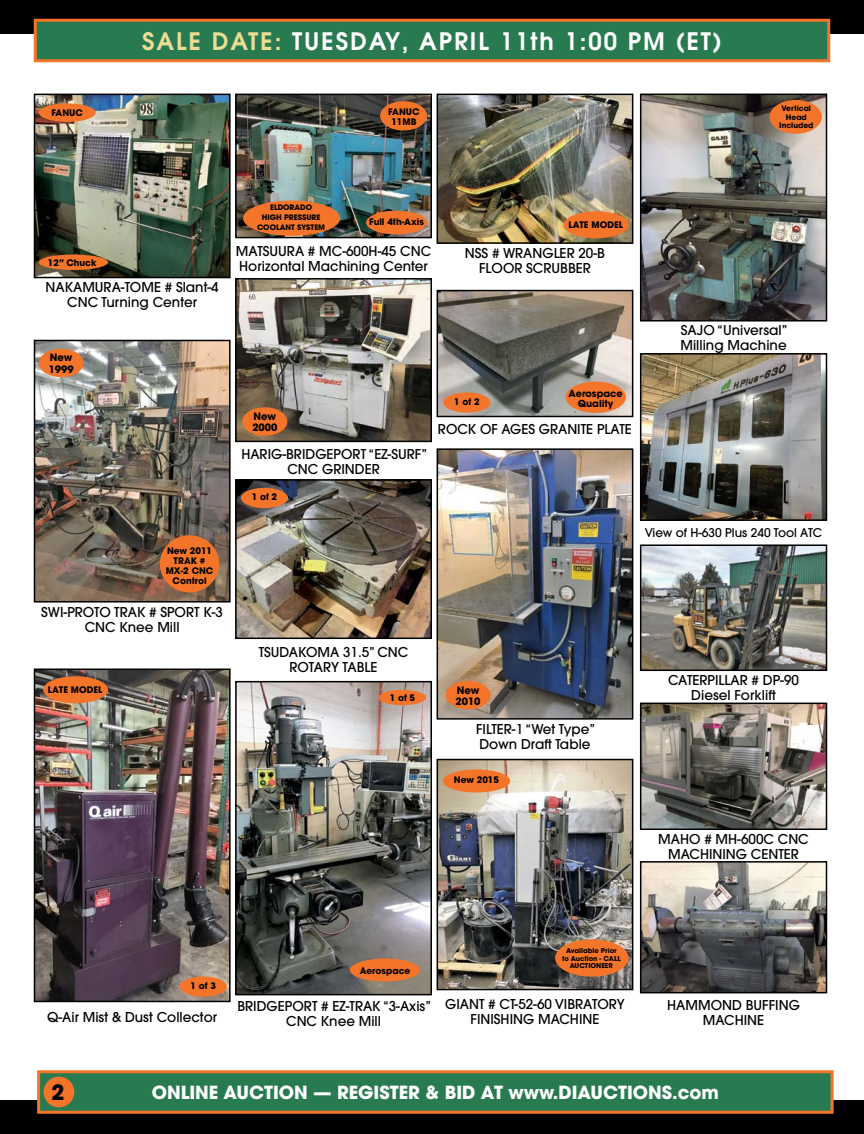
<style>
.page{position:relative;width:864px;height:1134px;background:#fff}
.page>*{position:absolute;margin:0;border:0;box-sizing:border-box;transform-origin:0 0}
.t1{font:600 24px "Avant Garde";letter-spacing:.08em;color:#fff}
.t2{font:700 21px "Avant Garde";color:#000}
.t3{font:700 18px "Avant Garde";color:#fff}
.t4{font:500 13.5px/15px "Avant Garde";color:#000;text-align:center}
.t5{font:500 12px "Avant Garde";color:#000}
.t6{font:700 10.2px/11.1px "Avant Garde";color:#000}
.t7{font:700 9.6px/10.6px "Avant Garde";color:#000;text-align:center}
.t8{font:700 9px/9.9px "Avant Garde";color:#000;text-align:center}
.t9{font:700 7.5px/8.2px "Avant Garde";color:#000;text-align:center}
.t10{font:700 6.75px/7.5px "Avant Garde";color:#000;text-align:center}
.s1{color:#ecdc94}
</style>
<div class="page">
<div style="left:0;top:1100px;width:864px;height:34px;background:#000"></div>
<div style="left:39px;top:1072px;width:793px;height:40px;background:#287b51"></div>
<div style="left:37px;top:1070px;width:797px;height:44px;border:3px solid #f47529"></div>
<div style="left:44px;top:1077px;width:30px;height:30px;background:#f47529;border-radius:50%"></div>
<div style="left:0;top:0;width:864px;height:34px;background:#000"></div>
<img style="left:643px;top:547px;width:181px;height:121px">
<div style="left:640px;top:544px;width:187px;height:127px;border:2px solid #000"></div>
<img style="left:643px;top:97px;width:181px;height:222px">
<div style="left:640px;top:94px;width:187px;height:228px;border:2px solid #000"></div>
<img style="left:643px;top:356px;width:181px;height:162px">
<div style="left:640px;top:353px;width:187px;height:168px;border:2px solid #000"></div>
<img style="left:643px;top:706px;width:181px;height:121px">
<div style="left:640px;top:703px;width:187px;height:127px;border:2px solid #000"></div>
<img style="left:643px;top:864px;width:181px;height:126px">
<div style="left:640px;top:861px;width:187px;height:132px;border:2px solid #000"></div>
<div style="left:35px;top:20px;width:794px;height:41px;background:#287b51"></div>
<div style="left:34px;top:19px;width:796px;height:43px;border:3px solid #f47529"></div>
<img style="left:37px;top:97px;width:191px;height:178px">
<div style="left:34px;top:94px;width:197px;height:184px;border:2px solid #000"></div>
<div style="left:39px;top:255px;width:69px;height:15px;background:#f47529;border-radius:50%"></div>
<img style="left:37px;top:343px;width:191px;height:257px">
<div style="left:34px;top:340px;width:197px;height:263px;border:2px solid #000"></div>
<div style="left:160px;top:535px;width:59px;height:58px;background:#f47529;border-radius:50%"></div>
<div style="left:39px;top:349px;width:45px;height:28px;background:#f47529;border-radius:50%"></div>
<img style="left:238px;top:482px;width:191px;height:154px">
<div style="left:235px;top:479px;width:197px;height:160px;border:2px solid #000"></div>
<img style="left:440px;top:762px;width:190px;height:225px">
<div style="left:437px;top:759px;width:196px;height:231px;border:2px solid #000"></div>
<div style="left:241px;top:488px;width:47px;height:20px;background:#f47529;border-radius:50%"></div>
<img style="left:238px;top:281px;width:191px;height:158px">
<div style="left:235px;top:278px;width:197px;height:164px;border:2px solid #000"></div>
<img style="left:238px;top:97px;width:191px;height:138px">
<div style="left:235px;top:94px;width:197px;height:144px;border:2px solid #000"></div>
<div style="left:380px;top:101px;width:47px;height:29px;background:#f47529;border-radius:50%"></div>
<img style="left:440px;top:97px;width:190px;height:144px">
<div style="left:437px;top:94px;width:196px;height:150px;border:2px solid #000"></div>
<div style="left:564px;top:211px;width:65px;height:27px;background:#f47529;border-radius:50%"></div>
<img style="left:440px;top:451px;width:190px;height:266px">
<div style="left:437px;top:448px;width:196px;height:272px;border:2px solid #000"></div>
<img style="left:440px;top:293px;width:190px;height:121px">
<div style="left:437px;top:290px;width:196px;height:127px;border:2px solid #000"></div>
<div style="left:566px;top:382px;width:60px;height:31px;background:#f47529;border-radius:50%"></div>
<div style="left:366px;top:211px;width:61px;height:23px;background:#f47529;border-radius:50%"></div>
<div style="left:443px;top:769px;width:67px;height:24px;background:#f47529;border-radius:50%"></div>
<div style="left:770px;top:100px;width:52px;height:34px;background:#f47529;border-radius:50%"></div>
<div style="left:243px;top:201px;width:97px;height:35px;background:#f47529;border-radius:50%"></div>
<div style="left:39px;top:103px;width:57px;height:19px;background:#f47529;border-radius:50%"></div>
<img style="left:37px;top:672px;width:191px;height:327px">
<div style="left:34px;top:669px;width:197px;height:333px;border:2px solid #000"></div>
<div style="left:443px;top:392px;width:48px;height:21px;background:#f47529;border-radius:50%"></div>
<img style="left:238px;top:684px;width:191px;height:308px">
<div style="left:235px;top:681px;width:197px;height:314px;border:2px solid #000"></div>
<div style="left:350px;top:959px;width:70px;height:23px;background:#f47529;border-radius:50%"></div>
<div style="left:379px;top:690px;width:47px;height:15px;background:#f47529;border-radius:50%"></div>
<div style="left:555px;top:939px;width:74px;height:38px;background:#f47529;border-radius:50%"></div>
<div style="left:43px;top:676px;width:65px;height:27px;background:#f47529;border-radius:50%"></div>
<div style="left:180px;top:976px;width:47px;height:21px;background:#f47529;border-radius:50%"></div>
<div style="left:242px;top:407px;width:45px;height:29px;background:#f47529;border-radius:50%"></div>
<div style="left:446px;top:681px;width:45px;height:28px;background:#f47529;border-radius:50%"></div>
<p class="t8" style="left:52px;top:108px;width:33px">FANUC</p>
<p class="t8" style="left:48px;top:258px;width:50px">12” Chuck</p>
<h1 class="t1" style="left:142px;top:26px;width:581px"><span class="s1">SALE DATE:</span> TUESDAY, APRIL 11th 1:00 PM (ET)</h1>
<p class="t9" style="left:257px;top:202px;width:70px;line-height:9.9px">ELDORADO<br>HIGH PRESSURE<br>COOLANT SYSTEM</p>
<p class="t8" style="left:388px;top:107px;width:33px">FANUC<br>11MB</p>
<p class="t8" style="left:369px;top:217px;width:56px">Full 4th-Axis</p>
<p class="t4" style="left:236px;top:243px;width:197px;text-align:left">MATSUURA # MC-600H-45 CNC<br>Horizontal Machining Center</p>
<p class="t8" style="left:569px;top:220px;width:56px">LATE MODEL</p>
<p class="t4" style="left:465px;top:245px;width:142px">NSS # WRANGLER 20-B<br>FLOOR SCRUBBER</p>
<p class="t4" style="left:46px;top:279px;width:175px">NAKAMURA-TOME # Slant-4<br>CNC Turning Center</p>
<p class="t9" style="left:779px;top:104px;width:36px">Vertical<br>Head<br>Included</p>
<p class="t6" style="left:49px;top:352px;width:27px">New<br>1999</p>
<p class="t8" style="left:166px;top:546px;width:49px">New 2011<br>TRAK #<br>MX-2 CNC<br>Control</p>
<p class="t4" style="left:41px;top:604px;width:183px">SWI-PROTO TRAK # SPORT K-3<br>CNC Knee Mill</p>
<p class="t8" style="left:48px;top:685px;width:56px">LATE MODEL</p>
<p class="t4" style="left:681px;top:323px;width:109px;text-align:left">SAJO “Universal”<br>Milling Machine</p>
<p class="t6" style="left:252px;top:411px;width:27px">New<br>2000</p>
<p class="t4" style="left:241px;top:446px;width:187px">HARIG-BRIDGEPORT “EZ-SURF”<br>CNC GRINDER</p>
<p class="t8" style="left:252px;top:492px;width:27px">1 of 2</p>
<p class="t8" style="left:454px;top:397px;width:27px">1 of 2</p>
<p class="t7" style="left:568px;top:388px;width:56px">Aerospace<br>Quality</p>
<p class="t4" style="left:438px;top:421px;width:195px">ROCK OF AGES GRANITE PLATE</p>
<p class="t5" style="left:645px;top:525px;width:179px">View of H-630 Plus 240 Tool ATC</p>
<p class="t4" style="left:259px;top:645px;width:151px">TSUDAKOMA 31.5” CNC<br>ROTARY TABLE</p>
<p class="t8" style="left:390px;top:693px;width:27px">1 of 5</p>
<p class="t6" style="left:456px;top:684px;width:27px">New<br>2010</p>
<p class="t4" style="left:476px;top:722px;width:121px;text-align:left">FILTER-1 “Wet Type”<br>Down Draft Table</p>
<p class="t8" style="left:454px;top:775px;width:47px">New 2015</p>
<p class="t4" style="left:668px;top:672px;width:132px">CATERPILLAR # DP-90<br>Diesel Forklift</p>
<p class="t4" style="left:658px;top:832px;width:152px">MAHO # MH-600C CNC<br>MACHINING CENTER</p>
<p class="t8" style="left:190px;top:981px;width:27px">1 of 3</p>
<p class="t4" style="left:47px;top:1010px;width:171px">Q-Air Mist &amp; Dust Collector</p>
<p class="t8" style="left:360px;top:965px;width:52px">Aerospace</p>
<p class="t4" style="left:237px;top:999px;width:195px">BRIDGEPORT # EZ-TRAK “3-Axis”<br>CNC Knee Mill</p>
<p class="t10" style="left:562px;top:947px;width:60px">Available Prior to Auction - CALL<br>AUCTIONEER</p>
<p class="t4" style="left:445px;top:996px;width:181px">GIANT # CT-52-60 VIBRATORY<br>FINISHING MACHINE</p>
<p class="t4" style="left:667px;top:997px;width:134px">HAMMOND BUFFING<br>MACHINE</p>
<h2 class="t2" style="left:51px;top:1079px;width:14px">2</h2>
<h3 class="t3" style="left:152px;top:1081px;width:569px">ONLINE AUCTION — REGISTER &amp; BID AT www.DIAUCTIONS.com</h3>
</div>
